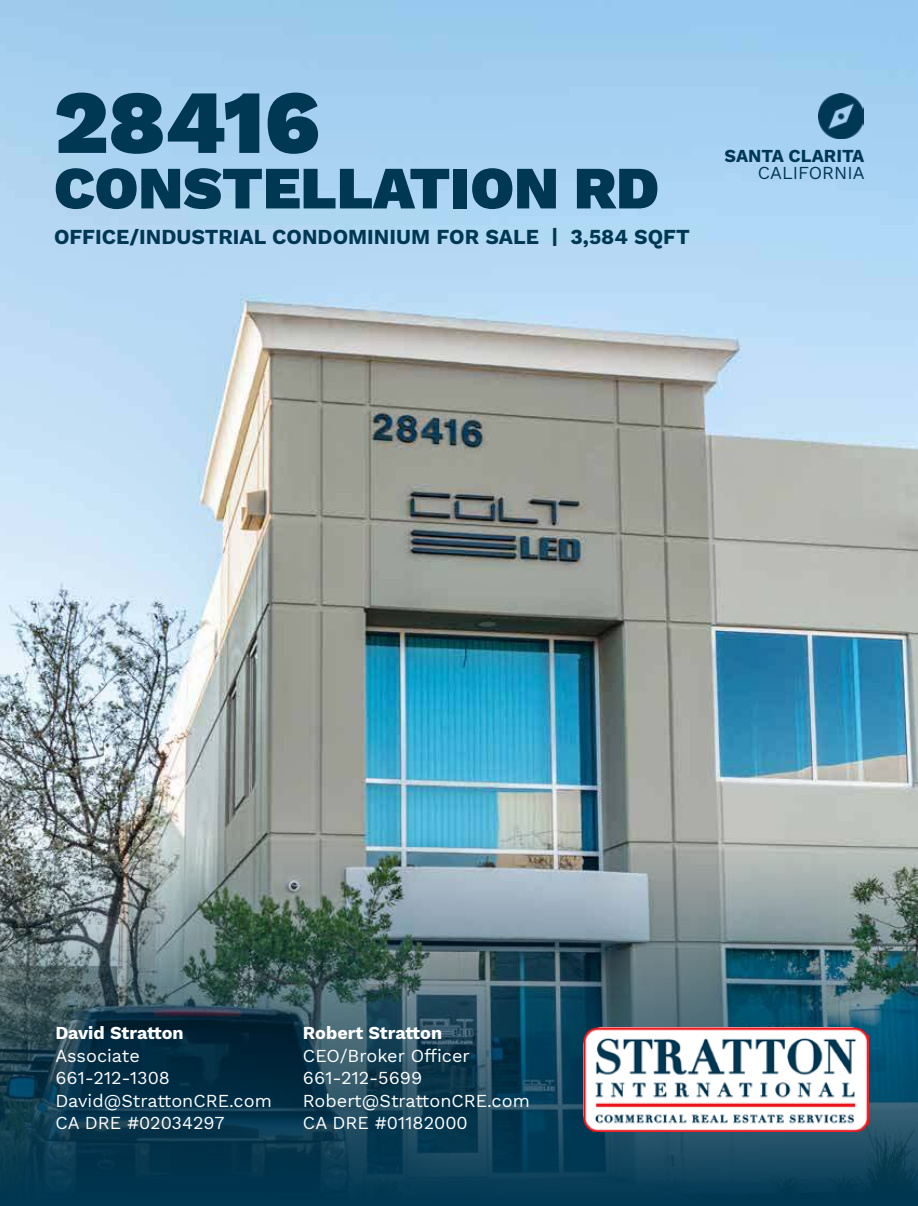
<style>
.page{position:relative;width:918px;height:1206px;background:#fff}
.page>*{position:absolute;margin:0;border:0;box-sizing:border-box;transform-origin:0 0}
.t1{font:900 90px "Work Sans";color:#003753}
.t2{font:900 60px "Work Sans";color:#003753}
.t3{font:700 21px "Work Sans";color:#003753}
.t4{font:18px/22.5px "Work Sans";color:#fff}
.t5{font:700 18px "Work Sans";color:#fff}
.t6{font:700 18px "Work Sans";color:#003753}
.t7{font:18px "Work Sans";color:#003753}
</style>
<div class="page">
<img style="left:0;top:0;width:917px;height:838px">
<img style="left:0;top:838px;width:918px;height:367px">
<img style="left:818px;top:93px;width:46px;height:46px">
<img style="left:583px;top:1027px;width:286px;height:104px">
<h1 class="t1" style="left:54px;top:86px;width:267px">28416</h1>
<h2 class="t2" style="left:54px;top:164px;width:607px">CONSTELLATION RD</h2>
<p class="t3" style="left:54px;top:225px;width:637px">OFFICE/INDUSTRIAL CONDOMINIUM FOR SALE | 3,584 SQFT</p>
<p class="t6" style="left:725px;top:145px;width:141px">SANTA CLARITA</p>
<p class="t7" style="left:758px;top:162px;width:108px">CALIFORNIA</p>
<p class="t5" style="left:55px;top:1022px;width:130px">David Stratton</p>
<p class="t4" style="left:55px;top:1044px;width:218px">Associate<br>661-212-1308<br>David@StrattonCRE.com<br>CA DRE #02034297</p>
<p class="t5" style="left:303px;top:1022px;width:141px">Robert Stratton</p>
<p class="t4" style="left:303px;top:1044px;width:228px">CEO/Broker Officer<br>661-212-5699<br>Robert@StrattonCRE.com<br>CA DRE #01182000</p>
</div>
